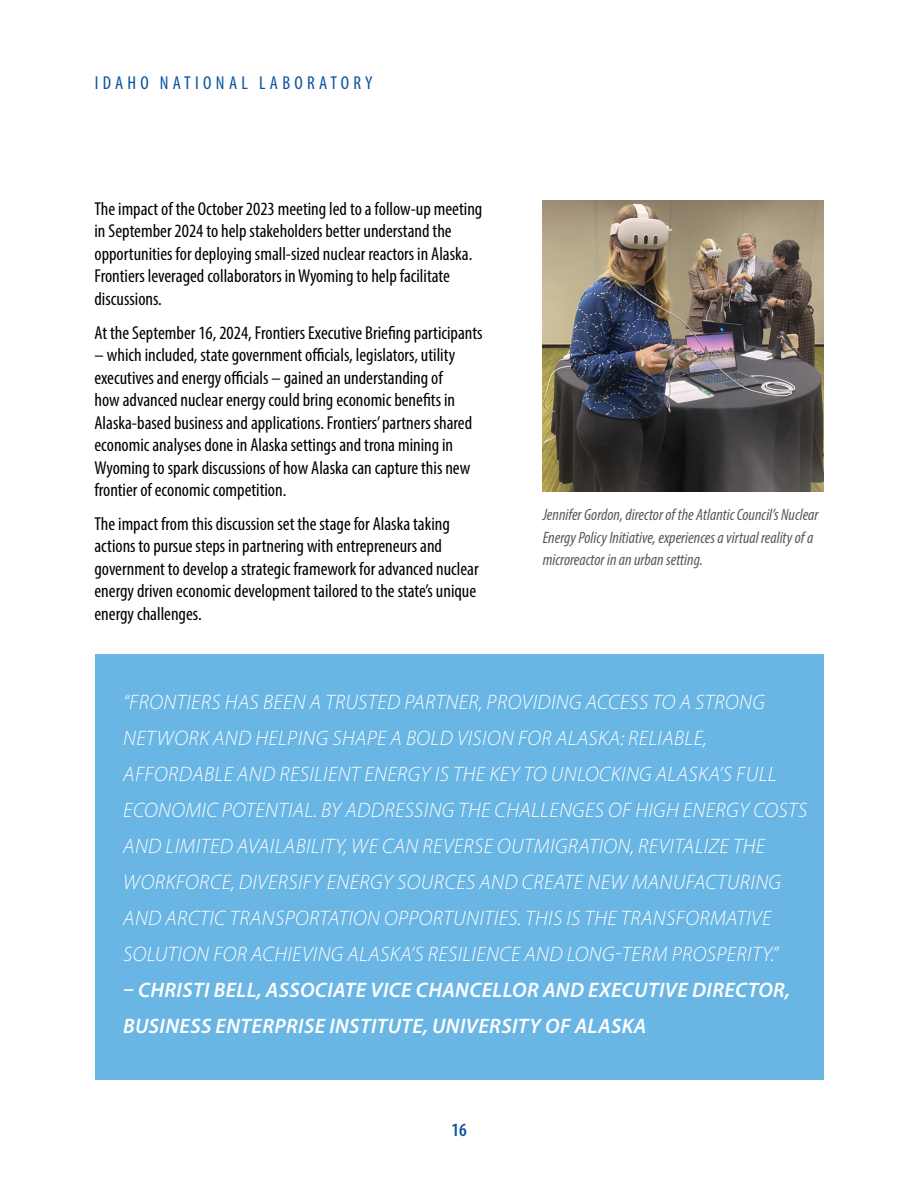
<style>
.page{position:relative;width:918px;height:1188px;background:#fff}
.page>*{position:absolute;margin:0;border:0;box-sizing:border-box;transform-origin:0 0}
.t1{font:italic 300 21px/36px "Myriad Pro";letter-spacing:.02em;color:#fff}
.t2{font:italic 600 21px/36px "Myriad Pro";letter-spacing:.02em;color:#fff}
.t3{font:condensed 18.75px/22.5px "Myriad Pro";color:#000}
.t4{font:condensed 18.75px "Myriad Pro";letter-spacing:.23em;color:#09539e}
.t5{font:600 condensed 18.75px "Myriad Pro";color:#09539e}
.t6{font:italic condensed 16.5px/22.5px "Myriad Pro";color:#58595b}
</style>
<div class="page">
<div style="left:95px;top:654px;width:729px;height:426px;background:#69b6e5"></div>
<img style="left:543px;top:201px;width:281px;height:290px">
<p class="t4" style="left:95px;top:72px;width:279px">IDAHO NATIONAL LABORATORY</p>
<p class="t3" style="left:94px;top:197px;width:389px">The impact of the October 2023 meeting led to a follow-up meeting in September 2024 to help stakeholders better understand the opportunities for deploying small-sized nuclear reactors in Alaska.<br>Frontiers leveraged collaborators in Wyoming to help facilitate discussions.</p>
<p class="t3" style="left:94px;top:321px;width:390px">At the September 16, 2024, Frontiers Executive Briefing participants</p>
<p class="t3" style="left:94px;top:344px;width:379px">– which included, state government officials, legislators, utility executives and energy officials – gained an understanding of how advanced nuclear energy could bring economic benefits in Alaska-based business and applications. Frontiers’ partners shared economic analyses done in Alaska settings and trona mining in Wyoming to spark discussions of how Alaska can capture this new frontier of economic competition.</p>
<p class="t3" style="left:94px;top:512px;width:386px">The impact from this discussion set the stage for Alaska taking actions to pursue steps in partnering with entrepreneurs and government to develop a strategic framework for advanced nuclear energy driven economic development tailored to the state’s unique energy challenges.</p>
<p class="t6" style="left:543px;top:503px;width:278px">Jennifer Gordon, director of the Atlantic Council’s Nuclear<br>Energy Policy Initiative, experiences a virtual reality of a microreactor in an urban setting.</p>
<p class="t1" style="left:123px;top:684px;width:686px">“FRONTIERS HAS BEEN A TRUSTED PARTNER, PROVIDING ACCESS TO A STRONG NETWORK AND HELPING SHAPE A BOLD VISION FOR ALASKA: RELIABLE, AFFORDABLE AND RESILIENT ENERGY IS THE KEY TO UNLOCKING ALASKA’S FULL ECONOMIC POTENTIAL. BY ADDRESSING THE CHALLENGES OF HIGH ENERGY COSTS AND LIMITED AVAILABILITY, WE CAN REVERSE OUTMIGRATION, REVITALIZE THE WORKFORCE, DIVERSIFY ENERGY SOURCES AND CREATE NEW MANUFACTURING AND ARCTIC TRANSPORTATION OPPORTUNITIES. THIS IS THE TRANSFORMATIVE SOLUTION FOR ACHIEVING ALASKA’S RESILIENCE AND LONG-TERM PROSPERITY.”</p>
<p class="t2" style="left:123px;top:971px;width:668px">– CHRISTI BELL, ASSOCIATE VICE CHANCELLOR AND EXECUTIVE DIRECTOR,<br>BUSINESS ENTERPRISE INSTITUTE, UNIVERSITY OF ALASKA</p>
<p class="t5" style="left:451px;top:1118px;width:17px">16</p>
</div>
